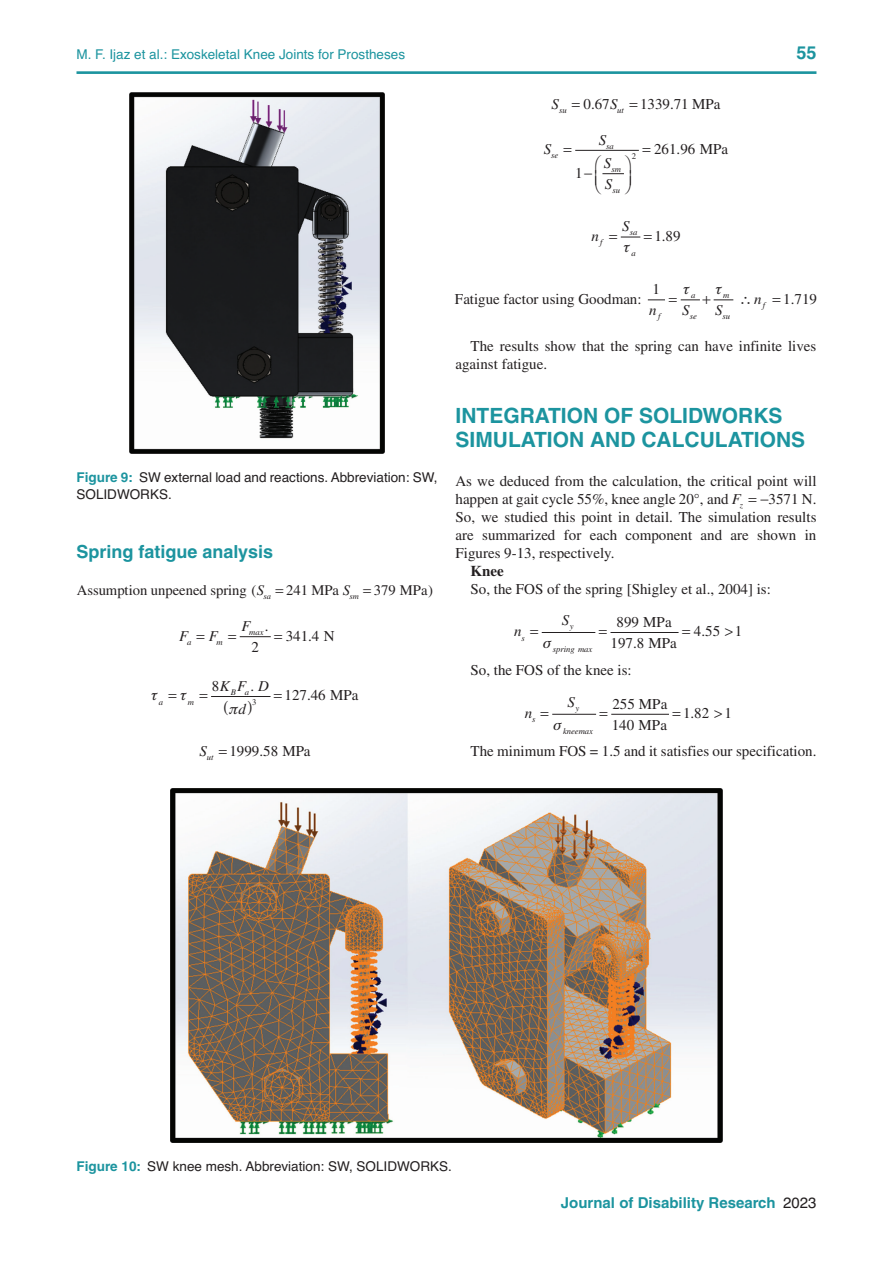
<style>
.page{position:relative;width:893px;height:1263px;background:#fff}
.page>*{position:absolute;margin:0;border:0;box-sizing:border-box;transform-origin:0 0}
.heading1{font:700 21px/24px "Helvetica";color:#1c949f}
.heading2{font:700 18px "Helvetica";color:#1c949f}
.Body{font:15px/18px "Times";color:#231f20;text-align:justify}
.BodyInd{font:15px/18px "Times";color:#231f20}
.t1{font:700 15px "Helvetica";color:#1c949f}
.t2{font:italic 15px/21.1px "Times";color:#231f20}
.BodyInd-2{font:700 15px "Times";color:#231f20}
.t3{font:14.7px "Times";letter-spacing:-.005em;color:#231f20}
.Figure_Caption{font:13.5px/16.5px "Helvetica";color:#231f20}
.t4{font:13.5px "Helvetica";color:#1c949f}
.t5{font:italic 8.7px "Times";color:#231f20}
.t6{font:8.7px "Times";color:#231f20}
.t7{font:italic 8.55px "Times";color:#231f20}
.s1{font-style:italic}
.s2{font-weight:700;color:#1c949f}
.s3{font-style:normal}
.s4{font-weight:400;color:#231f20}
</style>
<div class="page">
<hr style="left:76px;top:71px;width:740px;height:3px;background:#1c949f">
<hr style="left:240px;top:636px;width:30px;height:1px;background:#231f20">
<hr style="left:212px;top:696px;width:58px;height:1px;background:#231f20">
<img style="left:129px;top:92px;width:256px;height:362px">
<img style="left:170px;top:789px;width:553px;height:353px">
<hr style="left:576px;top:150px;width:62px;height:1px;background:#231f20">
<hr style="left:542px;top:632px;width:53px;height:1px;background:#231f20">
<hr style="left:611px;top:632px;width:67px;height:1px;background:#231f20">
<hr style="left:553px;top:714px;width:43px;height:1px;background:#231f20">
<hr style="left:612px;top:714px;width:56px;height:1px;background:#231f20">
<svg style="left:602px;top:173px;width:22px;height:2px"></svg>
<svg style="left:620px;top:236px;width:21px;height:2px"></svg>
<svg style="left:648px;top:299px;width:85px;height:2px"></svg>
<p class="t4" style="left:76px;top:46px;width:330px">M. F. Ijaz et al.: Exoskeletal Knee Joints for Prostheses</p>
<p class="heading2" style="left:796px;top:42px;width:22px">55</p>
<p class="Body" style="left:583px;top:95px;width:35px">0.67<span class="s1">S</span></p>
<p class="Body" style="left:640px;top:95px;width:82px">1339.71 MPa</p>
<p class="t2" style="left:551px;top:94px;width:9px">S</p>
<p class="t5" style="left:559px;top:106px;width:9px">su</p>
<p class="t5" style="left:617px;top:106px;width:8px">ut</p>
<p class="Figure_Caption" style="left:76px;top:469px;width:362px"><span class="s2">Figure 9:</span> SW external load and reactions. Abbreviation: SW,<br>SOLIDWORKS.</p>
<p class="heading2" style="left:76px;top:541px;width:198px">Spring fatigue analysis</p>
<p class="t3" style="left:77px;top:582px;width:189px">Assumption unpeened spring (<span class="s1">S</span></p>
<p class="t3" style="left:286px;top:582px;width:65px">241 MPa <span class="s1">S</span></p>
<p class="t3" style="left:374px;top:582px;width:61px">379 MPa)</p>
<p class="t7" style="left:263px;top:592px;width:9px">sa</p>
<p class="t7" style="left:349px;top:592px;width:11px">sm</p>
<p class="Body" style="left:265px;top:617px;width:5px">.</p>
<p class="Body" style="left:286px;top:627px;width:51px">341.4 N</p>
<p class="Body" style="left:251px;top:638px;width:9px">2</p>
<p class="t2" style="left:241px;top:615px;width:11px">F</p>
<p class="t2" style="left:179px;top:625px;width:11px">F</p>
<p class="t2" style="left:209px;top:625px;width:11px">F</p>
<p class="t5" style="left:249px;top:627px;width:16px">max</p>
<p class="t5" style="left:187px;top:637px;width:6px">a</p>
<p class="t5" style="left:217px;top:637px;width:8px">m</p>
<p class="t2" style="left:212px;top:675px;width:59px"><span class="s3">8</span>K F D</p>
<p class="Body" style="left:251px;top:676px;width:5px">.</p>
<p class="t5" style="left:231px;top:687px;width:20px">B a</p>
<p class="Body" style="left:285px;top:686px;width:75px">127.46 MPa</p>
<p class="t6" style="left:252px;top:697px;width:6px">3</p>
<p class="t5" style="left:159px;top:697px;width:6px">a</p>
<p class="t5" style="left:188px;top:697px;width:8px">m</p>
<p class="t2" style="left:239px;top:698px;width:9px">d</p>
<p class="Body" style="left:229px;top:742px;width:83px">1999.58 MPa</p>
<p class="t2" style="left:199px;top:740px;width:9px">S</p>
<p class="t5" style="left:207px;top:752px;width:8px">ut</p>
<p class="t2" style="left:544px;top:139px;width:9px">S</p>
<p class="t5" style="left:551px;top:151px;width:9px">se</p>
<p class="t2" style="left:599px;top:129px;width:9px">S</p>
<p class="t5" style="left:606px;top:141px;width:9px">sa</p>
<p class="Body" style="left:575px;top:164px;width:19px">1−</p>
<p class="t2" style="left:604px;top:152px;width:10px">S<br>S</p>
<p class="t5" style="left:611px;top:164px;width:11px">sm</p>
<p class="t5" style="left:612px;top:185px;width:9px">su</p>
<p class="Body" style="left:632px;top:140px;width:98px"><sub>2</sub> 261.96 MPa</p>
<p class="t2" style="left:591px;top:225px;width:9px">n</p>
<p class="t5" style="left:600px;top:237px;width:4px">f</p>
<p class="t2" style="left:622px;top:216px;width:9px">S</p>
<p class="t5" style="left:630px;top:228px;width:9px">sa</p>
<p class="t5" style="left:631px;top:249px;width:6px">a</p>
<p class="Body" style="left:654px;top:227px;width:28px">1.89</p>
<p class="Body" style="left:653px;top:280px;width:9px">1</p>
<p class="Body" style="left:455px;top:290px;width:188px">Fatigue factor using Goodman:</p>
<p class="Body" style="left:783px;top:290px;width:35px">1.719</p>
<p class="t5" style="left:691px;top:290px;width:6px">a</p>
<p class="t5" style="left:723px;top:290px;width:8px">m</p>
<p class="t2" style="left:739px;top:288px;width:24px">∴n</p>
<p class="t5" style="left:763px;top:300px;width:4px">f</p>
<p class="t2" style="left:649px;top:300px;width:9px">n</p>
<p class="t2" style="left:682px;top:300px;width:9px">S</p>
<p class="t2" style="left:715px;top:300px;width:9px">S</p>
<p class="BodyInd" style="left:455px;top:337px;width:362px;text-indent:15px">The results show that the spring can have infinite lives against fatigue.</p>
<p class="heading1" style="left:455px;top:403px;width:351px">INTEGRATION OF SOLIDWORKS<br>SIMULATION AND CALCULATIONS</p>
<p class="Body" style="left:455px;top:472px;width:362px">As we deduced from the calculation, the critical point will happen at gait cycle 55%, knee angle 20°, and <span class="s1">F</span><sub>z</sub> −3571 N.<br>So, we studied this point in detail. The simulation results are summarized for each component and are shown in Figures 9-13, respectively.</p>
<p class="BodyInd-2" style="left:470px;top:562px;width:35px">Knee</p>
<p class="BodyInd" style="left:470px;top:580px;width:302px">So, the FOS of the spring [Shigley et al., 2004] is:</p>
<p class="Body" style="left:616px;top:613px;width:57px">899 MPa</p>
<p class="Body" style="left:694px;top:622px;width:50px">4.55 1</p>
<p class="Body" style="left:610px;top:634px;width:68px">197.8 MPa</p>
<p class="t5" style="left:658px;top:311px;width:4px">f</p>
<p class="t5" style="left:690px;top:311px;width:9px">se</p>
<p class="t5" style="left:723px;top:311px;width:9px">su</p>
<p class="t2" style="left:562px;top:609px;width:9px">S</p>
<p class="t5" style="left:570px;top:621px;width:5px">y</p>
<p class="t2" style="left:514px;top:621px;width:9px">n</p>
<p class="BodyInd" style="left:470px;top:661px;width:163px">So, the FOS of the knee is:</p>
<p class="Body" style="left:612px;top:695px;width:56px">255 MPa</p>
<p class="t5" style="left:522px;top:633px;width:5px">s</p>
<p class="t5" style="left:553px;top:644px;width:41px">spring max</p>
<p class="t2" style="left:568px;top:691px;width:9px">S</p>
<p class="t5" style="left:575px;top:703px;width:5px">y</p>
<p class="Body" style="left:683px;top:704px;width:50px">1.82 1</p>
<p class="t2" style="left:525px;top:703px;width:9px">n</p>
<p class="BodyInd" style="left:470px;top:742px;width:347px">The minimum FOS = 1.5 and it satisfies our specification.</p>
<p class="t5" style="left:532px;top:714px;width:5px">s</p>
<p class="Body" style="left:612px;top:715px;width:57px">140 MPa</p>
<p class="t5" style="left:563px;top:726px;width:31px">kneemax</p>
<p class="Figure_Caption" style="left:76px;top:1157px;width:377px"><span class="s2">Figure 10:</span> SW knee mesh. Abbreviation: SW, SOLIDWORKS.</p>
<p class="t1" style="left:561px;top:1194px;width:257px">Journal of Disability Research <span class="s4">2023</span></p>
</div>
